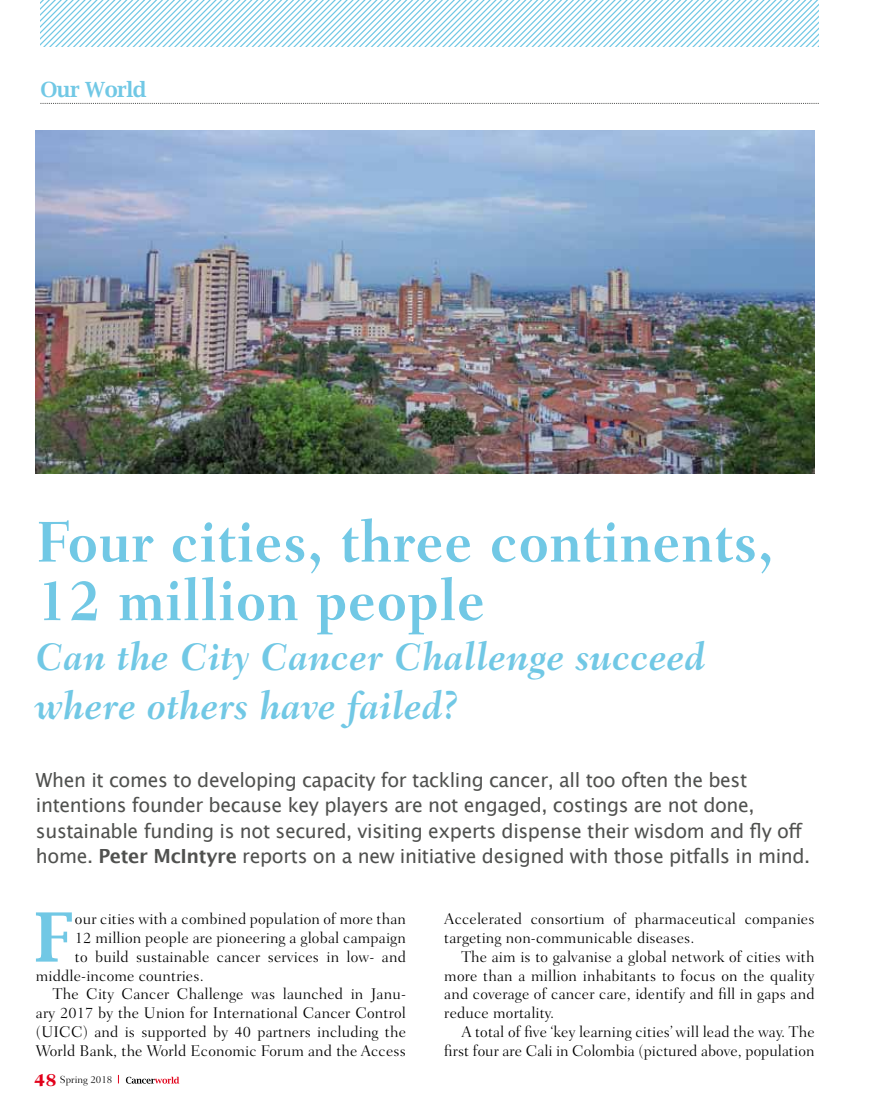
<style>
.page{position:relative;width:872px;height:1106px;background:#fff}
.page>*{position:absolute;margin:0;border:0;box-sizing:border-box;transform-origin:0 0}
.t1{font:600 68.1px "Lucida Bright";color:#71c8e5}
.t2{font:700 58.5px/58.5px "Fairfield LH";letter-spacing:.01em;color:#71c8e5;scale:.93 1}
.t3{font:italic 700 39px/49.5px "Fairfield LH";letter-spacing:.01em;color:#71c8e5;scale:.93 1}
.t4{font:600 21px "Lucida Bright";letter-spacing:-.025em;color:#71c8e5}
.t5{font:19.5px/25.5px "Lucida Grande";letter-spacing:-.02em;color:#50514f}
.t6{font:300 15.75px/18.9px "Fairfield LH";letter-spacing:.01em;color:#000}
.t7{font:300 10.5px "Fairfield LH";color:#000}
.s1{font-weight:700}
.s2{font-weight:800;font-size:18px;color:#e2001a}
</style>
<div class="page">
<img style="left:36px;top:130px;width:778px;height:343px">
<svg style="left:40px;top:103px;width:779px;height:1px"></svg>
<svg style="left:40px;top:0;width:779px;height:47px"></svg>
<svg style="left:126px;top:1076px;width:53px;height:7px"></svg>
<h3 class="t4" style="left:40px;top:77px;width:108px">Our World</h3>
<h2 class="t2" style="left:36px;top:513px;width:794px">Four cities, three continents,<br>12 million people</h2>
<h3 class="t3" style="left:36px;top:632px;width:721px">Can the City Cancer Challenge succeed where others have failed?</h3>
<p class="t5" style="left:36px;top:766px;width:776px">When it comes to developing capacity for tackling cancer, all too often the best intentions founder because key players are not engaged, costings are not done, sustainable funding is not secured, visiting experts dispense their wisdom and fly off home. <span class="s1">Peter McIntyre</span> reports on a new initiative designed with those pitfalls in mind.</p>
<h1 class="t1" style="left:35px;top:895px;width:41px">F</h1>
<p class="t6" style="left:75px;top:909px;width:332px">our cities with a combined population of more than</p>
<p class="t6" style="left:75px;top:928px;width:332px">12 million people are pioneering a global campaign</p>
<p class="t6" style="left:75px;top:947px;width:332px">to build sustainable cancer services in low- and</p>
<p class="t6" style="left:36px;top:966px;width:169px">middle-income countries.</p>
<p class="t6" style="left:53px;top:984px;width:354px">The City Cancer Challenge was launched in Janu-</p>
<p class="t6" style="left:36px;top:1003px;width:371px">ary 2017 by the Union for International Cancer Control</p>
<p class="t6" style="left:36px;top:1022px;width:371px">(UICC) and is supported by 40 partners including the</p>
<p class="t6" style="left:36px;top:1041px;width:371px">World Bank, the World Economic Forum and the Access</p>
<p class="t7" style="left:34px;top:1073px;width:80px"><span class="s2">48</span> Spring 2018</p>
<p class="t6" style="left:444px;top:909px;width:372px">Accelerated consortium of pharmaceutical companies targeting non-communicable diseases.</p>
<p class="t6" style="left:444px;top:947px;width:372px;text-align:justify;text-indent:17px">The aim is to galvanise a global network of cities with more than a million inhabitants to focus on the quality and coverage of cancer care, identify and fill in gaps and reduce mortality.</p>
<p class="t6" style="left:444px;top:1022px;width:372px;text-align:right">A total of five ‘key learning cities’ will lead the way. The first four are Cali in Colombia (pictured above, population</p>
</div>
